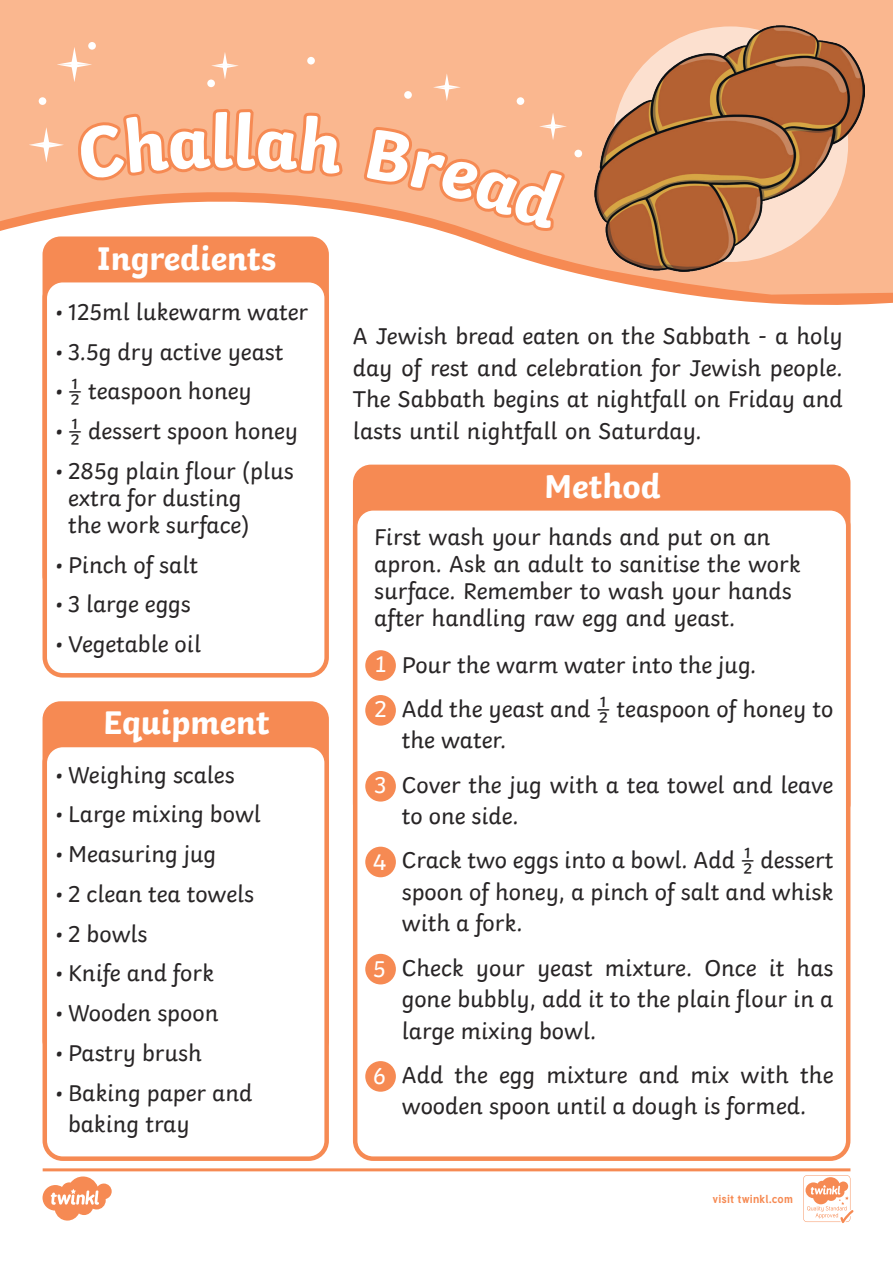
<style>
.page{position:relative;width:893px;height:1263px;background:#fff}
.page>*{position:absolute;margin:0;border:0;box-sizing:border-box;transform-origin:0 0}
.t1{font:700 75px "Twinkl";color:#fff}
.Heading_2{font:700 34.5px "Twinkl";color:#fff}
.KS1_Body_Copy{font:24px/31.5px "Twinkl";color:#282526}
.KS1_Body_Copy-2{font:24px "Twinkl";color:#fff}
.t2{font:700 11.4px "Tuffy";letter-spacing:.015em;color:#f68a53}
</style>
<div class="page">
<svg style="left:42px;top:295px;width:851px;height:18px"></svg>
<svg style="left:0;top:0;width:893px;height:295px;fill:#fab78f"></svg>
<div style="left:43px;top:236px;width:286px;height:358px;background:#f68a53;border-radius:18px"></div>
<div style="left:45px;top:280px;width:282px;height:395px;background:#fff;border-radius:18px"></div>
<div style="left:43px;top:278px;width:286px;height:399px;border:4px solid #f68a53;border-radius:18px"></div>
<div style="left:43px;top:701px;width:286px;height:357px;background:#f68a53;border-radius:18px"></div>
<div style="left:45px;top:745px;width:282px;height:414px;background:#fff;border-radius:18px"></div>
<div style="left:43px;top:743px;width:286px;height:418px;border:4px solid #f68a53;border-radius:18px"></div>
<div style="left:353px;top:465px;width:497px;height:357px;background:#f68a53;border-radius:18px"></div>
<div style="left:355px;top:508px;width:493px;height:651px;background:#fff;border-radius:18px"></div>
<div style="left:353px;top:506px;width:497px;height:655px;border:4px solid #f68a53;border-radius:18px"></div>
<div style="left:365px;top:650px;width:31px;height:31px;background:#f68a53;border-radius:50%"></div>
<div style="left:365px;top:695px;width:31px;height:31px;background:#f68a53;border-radius:50%"></div>
<div style="left:365px;top:771px;width:31px;height:30px;background:#f68a53;border-radius:50%"></div>
<div style="left:365px;top:847px;width:31px;height:30px;background:#f68a53;border-radius:50%"></div>
<div style="left:365px;top:954px;width:31px;height:30px;background:#f68a53;border-radius:50%"></div>
<div style="left:365px;top:1061px;width:31px;height:31px;background:#f68a53;border-radius:50%"></div>
<img style="left:594px;top:25px;width:270px;height:247px">
<div style="left:517px;top:97px;width:7px;height:8px;background:#fff;border-radius:50%"></div>
<div style="left:574px;top:150px;width:8px;height:7px;background:#fff;border-radius:50%"></div>
<div style="left:404px;top:91px;width:8px;height:8px;background:#fff;border-radius:50%"></div>
<div style="left:307px;top:57px;width:8px;height:8px;background:#fff;border-radius:50%"></div>
<div style="left:207px;top:80px;width:8px;height:7px;background:#fff;border-radius:50%"></div>
<div style="left:88px;top:42px;width:8px;height:8px;background:#fff;border-radius:50%"></div>
<div style="left:39px;top:97px;width:7px;height:8px;background:#fff;border-radius:50%"></div>
<svg style="left:433px;top:73px;width:28px;height:28px"></svg>
<svg style="left:211px;top:52px;width:28px;height:28px"></svg>
<svg style="left:57px;top:47px;width:35px;height:35px"></svg>
<svg style="left:29px;top:127px;width:35px;height:36px"></svg>
<svg style="left:43px;top:1168px;width:810px;height:55px"></svg>
<div style="left:77px;top:114px;width:134px;height:66px;background:#fab78f"></div>
<div style="left:237px;top:112px;width:108px;height:62px;background:#fab78f"></div>
<svg style="left:366px;top:113px;width:201px;height:117px;background:#fab790"></svg>
<h1 class="t1" style="left:210px;top:80px;width:25px">l</h1>
<p class="Heading_2" style="left:97px;top:229px;width:181px">Ingredients</p>
<p class="KS1_Body_Copy" style="left:55px;top:294px;width:255px">• 125ml lukewarm water</p>
<p class="KS1_Body_Copy" style="left:55px;top:334px;width:230px">• 3.5g dry active yeast</p>
<p class="KS1_Body_Copy" style="left:55px;top:373px;width:198px">• ½ teaspoon honey</p>
<p class="KS1_Body_Copy" style="left:55px;top:413px;width:245px">• ½ dessert spoon honey</p>
<p class="KS1_Body_Copy" style="left:68px;top:455px;width:227px;line-height:27px;text-indent:-13px">• 285g plain flour (plus extra for dusting<br>the work surface)</p>
<p class="KS1_Body_Copy" style="left:55px;top:547px;width:144px">• Pinch of salt</p>
<p class="KS1_Body_Copy" style="left:55px;top:586px;width:137px">• 3 large eggs</p>
<p class="KS1_Body_Copy" style="left:55px;top:626px;width:147px">• Vegetable oil</p>
<p class="Heading_2" style="left:103px;top:694px;width:168px">Equipment</p>
<p class="KS1_Body_Copy" style="left:55px;top:757px;width:181px">• Weighing scales</p>
<p class="KS1_Body_Copy" style="left:55px;top:796px;width:207px">• Large mixing bowl</p>
<p class="KS1_Body_Copy" style="left:55px;top:836px;width:163px">• Measuring jug</p>
<p class="KS1_Body_Copy" style="left:55px;top:876px;width:200px">• 2 clean tea towels</p>
<p class="KS1_Body_Copy" style="left:55px;top:916px;width:94px">• 2 bowls</p>
<p class="KS1_Body_Copy" style="left:55px;top:955px;width:160px">• Knife and fork</p>
<p class="KS1_Body_Copy" style="left:55px;top:995px;width:165px">• Wooden spoon</p>
<p class="KS1_Body_Copy" style="left:55px;top:1035px;width:148px">• Pastry brush</p>
<p class="KS1_Body_Copy" style="left:68px;top:1075px;width:186px;text-indent:-13px">• Baking paper and baking tray</p>
<p class="KS1_Body_Copy" style="left:353px;top:318px;width:491px;text-align:justify">A Jewish bread eaten on the Sabbath - a holy day of rest and celebration for Jewish people.<br>The Sabbath begins at nightfall on Friday and lasts until nightfall on Saturday.</p>
<p class="Heading_2" style="left:544px;top:458px;width:118px">Method</p>
<p class="KS1_Body_Copy" style="left:374px;top:521px;width:428px;line-height:27px">First wash your hands and put on an apron. Ask an adult to sanitise the work surface. Remember to wash your hands after handling raw egg and yeast.</p>
<p class="KS1_Body_Copy" style="left:381px;top:647px;width:377px">• Pour the warm water into the jug.</p>
<p class="KS1_Body_Copy" style="left:402px;top:691px;width:433px;text-indent:-21px">• Add the yeast and ½ teaspoon of honey to the water.</p>
<p class="KS1_Body_Copy" style="left:402px;top:767px;width:433px;text-indent:-21px">• Cover the jug with a tea towel and leave to one side.</p>
<p class="KS1_Body_Copy" style="left:402px;top:842px;width:433px;text-align:justify;text-indent:-21px">• Crack two eggs into a bowl. Add ½ dessert spoon of honey, a pinch of salt and whisk with a fork.</p>
<p class="KS1_Body_Copy" style="left:402px;top:950px;width:433px;text-align:justify;text-indent:-21px">• Check your yeast mixture. Once it has gone bubbly, add it to the plain flour in a large mixing bowl.</p>
<p class="KS1_Body_Copy" style="left:381px;top:1057px;width:454px;text-align:center">• Add the egg mixture and mix with the wooden spoon until a dough is formed.</p>
<p class="KS1_Body_Copy-2" style="left:374px;top:646px;width:16px">1</p>
<p class="KS1_Body_Copy-2" style="left:374px;top:691px;width:16px">2</p>
<p class="KS1_Body_Copy-2" style="left:374px;top:767px;width:16px">3</p>
<p class="KS1_Body_Copy-2" style="left:372px;top:843px;width:16px">4</p>
<p class="KS1_Body_Copy-2" style="left:372px;top:950px;width:16px">5</p>
<p class="KS1_Body_Copy-2" style="left:372px;top:1057px;width:16px">6</p>
<p class="t2" style="left:712px;top:1190px;width:82px">visit twinkl.com</p>
</div>
